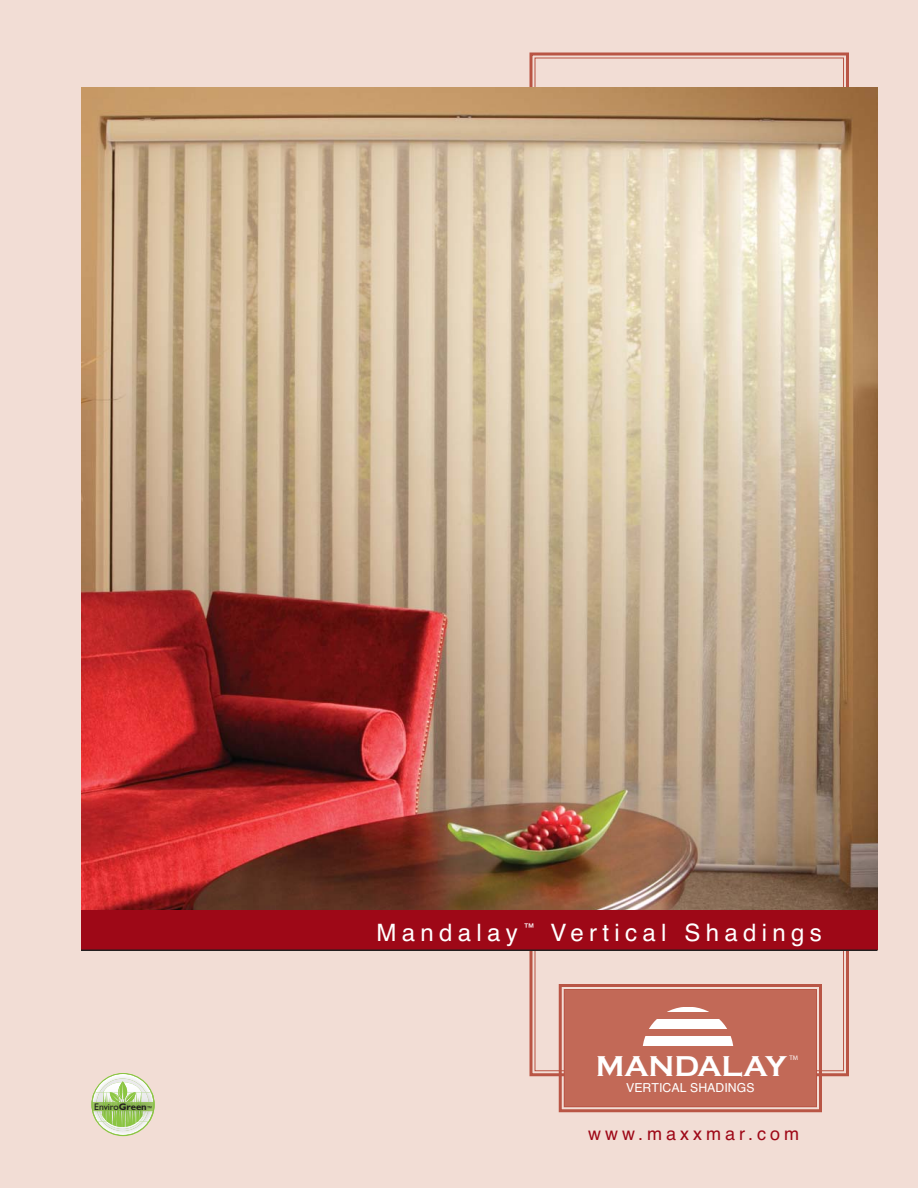
<style>
.page{position:relative;width:918px;height:1188px;background:#f2ddd5}
.page>*{position:absolute;margin:0;border:0;box-sizing:border-box;transform-origin:0 0}
.t1{font:700 29.7px "Copperplate T";color:#fff}
.t2{font:24px "Helvetica";letter-spacing:.22em;color:#fff}
.t3{font:18px "Helvetica";letter-spacing:.22em;color:#9e0817}
.t4{font:12.45px "Helvetica";color:#fff}
.t5{font:9.6px "Gill Sans";color:#211c1d}
.t6{font:6.6px "Myriad";color:#fff}
.s1{font-weight:700}
.s2{font-size:5.55px}
</style>
<div class="page">
<img style="left:81px;top:88px;width:796px;height:822px">
<div style="left:81px;top:910px;width:797px;height:40px;background:#9e0817"></div>
<hr style="left:81px;top:950px;width:797px;height:1px;background:#231f20">
<div style="left:565px;top:990px;width:251px;height:116px;background:#c26957"></div>
<div style="left:559px;top:984px;width:263px;height:128px;border:3px solid #b95545"></div>
<div style="left:564px;top:989px;width:253px;height:118px;border:1px solid #b95545"></div>
<img style="left:154px;top:1099px;width:1px;height:12px">
<svg style="left:92px;top:1073px;width:62px;height:63px"></svg>
<svg style="left:649px;top:1019px;width:78px;height:10px"></svg>
<div style="left:642px;top:1036px;width:92px;height:10px;background:#fff"></div>
<svg style="left:669px;top:1007px;width:38px;height:4px"></svg>
<p class="t5" style="left:94px;top:1103px;width:60px">Enviro<span class="s1">Green</span><span class="s2">™</span></p>
<p class="t2" style="left:376px;top:924px;width:447px">Mandalay <sup>™</sup> Vertical Shadings</p>
<p class="t1" style="left:596px;top:1048px;width:192px">MANDALAY</p>
<p class="t6" style="left:790px;top:1055px;width:10px">TM</p>
<p class="t4" style="left:626px;top:1083px;width:130px">VERTICAL SHADINGS</p>
<p class="t3" style="left:588px;top:1127px;width:213px">www.maxxmar.com</p>
</div>
